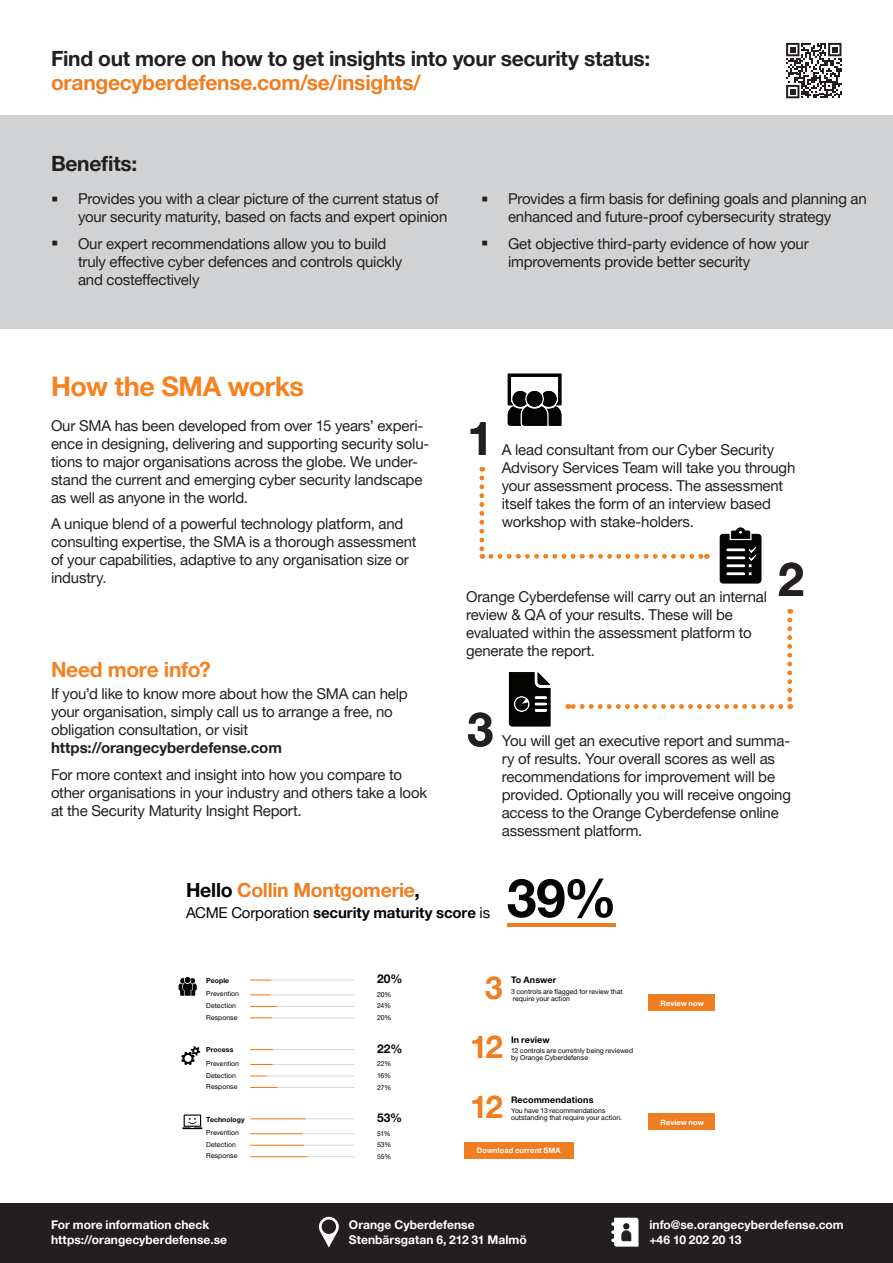
<style>
.page{position:relative;width:893px;height:1263px;background:#fff}
.page>*{position:absolute;margin:0;border:0;box-sizing:border-box;transform-origin:0 0}
.t1{font:700 53.4px "Helvetica Neue";color:#040503}
.t2{font:700 46.5px "Helvetica Neue";color:#231f20}
.t3{font:700 31.5px "Helvetica Neue";color:#ef7e22}
.t4{font:700 27px "Helvetica Neue";letter-spacing:-.015em;color:#f58220}
.t5{font:700 21px "Helvetica Neue";letter-spacing:-.015em;color:#231f20}
.t6{font:700 21px "Helvetica Neue";letter-spacing:-.015em;color:#ef7e22}
.t7{font:700 21px "Helvetica Neue";letter-spacing:-.015em;color:#f58220}
.t8{font:700 19.5px "Helvetica Neue";letter-spacing:-.015em;color:#ef7e22}
.t9{font:15px/18px "Helvetica Neue";letter-spacing:-.015em;color:#231f20}
.t10{font:700 15px "Helvetica Neue";letter-spacing:-.005em;color:#040503}
.t11{font:700 15px "Helvetica Neue";letter-spacing:-.005em;color:#231f20}
.t12{font:700 12px/15px "Helvetica Neue";letter-spacing:.005em;color:#fff}
.t13{font:700 12px "Helvetica Neue";color:#040503}
.t14{font:700 9px "Helvetica Neue";letter-spacing:.01em;color:#040503}
.t15{font:700 7.5px "Helvetica Neue";letter-spacing:.01em;color:#fff}
.t16{font:6.9px/11.6px "Helvetica Neue";letter-spacing:.005em;color:#040503}
.t17{font:700 6.9px "Helvetica Neue";letter-spacing:.01em;color:#040503}
.s1{font-family:"Arial Narrow";font-size:21px}
.s2{color:#040503}
.s3{font-weight:400}
</style>
<div class="page">
<div style="left:0;top:115px;width:893px;height:214px;background:#d1d2d4"></div>
<div style="left:0;top:1203px;width:893px;height:60px;background:#231f20"></div>
<svg style="left:319px;top:1217px;width:20px;height:30px"></svg>
<svg style="left:611px;top:1218px;width:27px;height:28px"></svg>
<svg style="left:786px;top:43px;width:55px;height:55px"></svg>
<svg style="left:509px;top:672px;width:41px;height:54px;background:#282927"></svg>
<svg style="left:720px;top:527px;width:41px;height:56px"></svg>
<svg style="left:508px;top:374px;width:53px;height:52px"></svg>
<svg style="left:480px;top:478px;width:4px;height:80px"></svg>
<svg style="left:491px;top:554px;width:216px;height:4px"></svg>
<svg style="left:787px;top:620px;width:5px;height:89px"></svg>
<svg style="left:568px;top:704px;width:213px;height:5px"></svg>
<hr style="left:507px;top:923px;width:109px;height:4px;background:#ef7e22">
<svg style="left:179px;top:977px;width:18px;height:19px"></svg>
<svg style="left:181px;top:1046px;width:20px;height:19px"></svg>
<svg style="left:182px;top:1114px;width:20px;height:15px"></svg>
<hr style="left:306px;top:1118px;width:49px;height:1px;background:#dbdad9">
<hr style="left:303px;top:1133px;width:52px;height:1px;background:#dbdad9">
<hr style="left:304px;top:1145px;width:51px;height:1px;background:#dbdad9">
<hr style="left:308px;top:1156px;width:47px;height:1px;background:#dbdad9">
<hr style="left:250px;top:1118px;width:56px;height:1px;background:#ef7e22">
<hr style="left:250px;top:1133px;width:53px;height:1px;background:#ef7e22">
<hr style="left:250px;top:1145px;width:54px;height:1px;background:#ef7e22">
<hr style="left:250px;top:1156px;width:58px;height:1px;background:#ef7e22">
<hr style="left:273px;top:1049px;width:82px;height:1px;background:#dbdad9">
<hr style="left:273px;top:1064px;width:82px;height:1px;background:#dbdad9">
<hr style="left:266px;top:1075px;width:89px;height:1px;background:#dbdad9">
<hr style="left:278px;top:1087px;width:77px;height:1px;background:#dbdad9">
<svg style="left:250px;top:1049px;width:23px;height:1px"></svg>
<svg style="left:250px;top:1064px;width:23px;height:1px"></svg>
<svg style="left:250px;top:1075px;width:16px;height:1px"></svg>
<svg style="left:250px;top:1087px;width:28px;height:1px"></svg>
<hr style="left:271px;top:979px;width:84px;height:1px;background:#dbdad9">
<hr style="left:271px;top:994px;width:84px;height:1px;background:#dbdad9">
<hr style="left:277px;top:1006px;width:78px;height:1px;background:#dbdad9">
<hr style="left:272px;top:1017px;width:83px;height:1px;background:#dbdad9">
<svg style="left:250px;top:979px;width:21px;height:1px"></svg>
<svg style="left:250px;top:994px;width:21px;height:1px"></svg>
<svg style="left:250px;top:1006px;width:27px;height:1px"></svg>
<svg style="left:250px;top:1017px;width:22px;height:1px"></svg>
<div style="left:464px;top:1143px;width:110px;height:16px;background:#ef7e22"></div>
<div style="left:648px;top:1114px;width:66px;height:16px;background:#ef7e22"></div>
<div style="left:648px;top:995px;width:66px;height:16px;background:#ef7e22"></div>
<h3 class="t5" style="left:51px;top:46px;width:601px">Find out more on how to get insights into your security status:</h3>
<h3 class="t6" style="left:51px;top:70px;width:372px">orangecyberdefense.com/se/insights/</h3>
<h3 class="t5" style="left:51px;top:151px;width:88px">Benefits:</h3>
<p class="t9" style="left:78px;top:190px;width:371px;text-indent:-27px"><span class="s1">▪</span> Provides you with a clear picture of the current status of your security maturity, based on facts and expert opinion</p>
<p class="t9" style="left:78px;top:235px;width:326px;text-indent:-27px"><span class="s1">▪</span> Our expert recommendations allow you to build truly effective cyber defences and controls quickly and costeffectively</p>
<p class="t9" style="left:481px;top:190px;width:387px;text-align:center"><span class="s1">▪</span> Provides a firm basis for defining goals and planning an enhanced and future-proof cybersecurity strategy</p>
<p class="t9" style="left:508px;top:235px;width:302px;text-indent:-27px"><span class="s1">▪</span> Get objective third-party evidence of how your improvements provide better security</p>
<h3 class="t4" style="left:51px;top:370px;width:255px">How the SMA works</h3>
<p class="t9" style="left:51px;top:416px;width:380px">Our SMA has been developed from over 15 years’ experi&shy;ence in designing, delivering and supporting security solu&shy;tions to major organisations across the globe. We under&shy;stand the current and emerging cyber security landscape as well as anyone in the world.</p>
<p class="t9" style="left:51px;top:515px;width:367px">A unique blend of a powerful technology platform, and consulting expertise, the SMA is a thorough assessment of your capabilities, adaptive to any organisation size or industry.</p>
<h3 class="t7" style="left:51px;top:657px;width:161px">Need more info?</h3>
<p class="t9" style="left:51px;top:685px;width:358px">If you’d like to know more about how the SMA can help your organisation, simply call us to arrange a free, no obligation consultation, or visit</p>
<p class="t11" style="left:51px;top:739px;width:232px">https://orangecyberdefense.com</p>
<p class="t9" style="left:51px;top:765px;width:378px">For more context and insight into how you compare to other organisations in your industry and others take a look at the Security Maturity Insight Report.</p>
<h2 class="t2" style="left:467px;top:410px;width:27px">1</h2>
<p class="t9" style="left:502px;top:440px;width:295px">A lead consultant from our Cyber Security Advisory Services Team will take you through your assessment process. The assessment itself takes the form of an interview based workshop with stake-holders.</p>
<p class="t9" style="left:466px;top:587px;width:302px">Orange Cyberdefense will carry out an internal review &amp; QA of your results. These will be evaluated within the assessment platform to generate the report.</p>
<h2 class="t2" style="left:778px;top:551px;width:27px">2</h2>
<h2 class="t2" style="left:467px;top:701px;width:27px">3</h2>
<p class="t9" style="left:502px;top:731px;width:291px">You will get an executive report and summa&shy;ry of results. Your overall scores as well as recommendations for improvement will be provided. Optionally you will receive ongoing access to the Orange Cyberdefense online assessment platform.</p>
<h3 class="t8" style="left:186px;top:878px;width:235px"><span class="s2">Hello</span> Collin Montgomerie<span class="s2">,</span></h3>
<p class="t10" style="left:186px;top:903px;width:306px"><span class="s3">ACME Corporation</span> security maturity score <span class="s3">is</span></p>
<h1 class="t1" style="left:507px;top:865px;width:112px">39%</h1>
<p class="t17" style="left:206px;top:976px;width:25px">People</p>
<p class="t16" style="left:206px;top:988px;width:34px">Prevention<br>Detection<br>Response</p>
<p class="t17" style="left:206px;top:1046px;width:29px">Process</p>
<p class="t16" style="left:206px;top:1058px;width:34px">Prevention<br>Detection<br>Response</p>
<p class="t17" style="left:206px;top:1115px;width:40px">Technology</p>
<p class="t16" style="left:206px;top:1127px;width:34px">Prevention<br>Detection<br>Response</p>
<p class="t13" style="left:377px;top:972px;width:27px">20%</p>
<p class="t16" style="left:377px;top:988px;width:16px;text-align:justify">20% 24% 20%</p>
<p class="t13" style="left:377px;top:1041px;width:27px">22%</p>
<p class="t16" style="left:377px;top:1058px;width:16px;text-align:justify">22% 16% 27%</p>
<p class="t13" style="left:377px;top:1110px;width:27px">53%</p>
<p class="t16" style="left:377px;top:1127px;width:16px;text-align:justify">51% 53% 55%</p>
<h3 class="t3" style="left:485px;top:968px;width:19px">3</h3>
<p class="t14" style="left:511px;top:974px;width:47px">To Answer</p>
<p class="t16" style="left:511px;top:987px;width:113px;line-height:7.2px">3 controls are flagged for review that require your action</p>
<h3 class="t3" style="left:470px;top:1027px;width:34px">12</h3>
<p class="t14" style="left:511px;top:1034px;width:40px">In review</p>
<p class="t16" style="left:511px;top:1047px;width:124px;line-height:7.2px">12 controls are curretnly being reviewed by Orange Cyberdefense</p>
<h3 class="t3" style="left:470px;top:1087px;width:34px">12</h3>
<p class="t14" style="left:511px;top:1094px;width:84px">Recommendations</p>
<p class="t16" style="left:511px;top:1107px;width:113px;line-height:7.2px">You have 13 recommendations outstanding that require your action.</p>
<p class="t15" style="left:477px;top:1146px;width:85px">Download current SMA</p>
<p class="t15" style="left:661px;top:998px;width:45px">Review now</p>
<p class="t15" style="left:661px;top:1117px;width:45px">Review now</p>
<p class="t12" style="left:51px;top:1217px;width:178px">For more information check https://orangecyberdefense.se</p>
<p class="t12" style="left:649px;top:1217px;width:196px">info@se.orangecyberdefense.com +46 10 202 20 13</p>
<p class="t12" style="left:349px;top:1217px;width:179px">Orange Cyberdefense<br>Stenbärsgatan 6, 212 31 Malmö</p>
</div>
